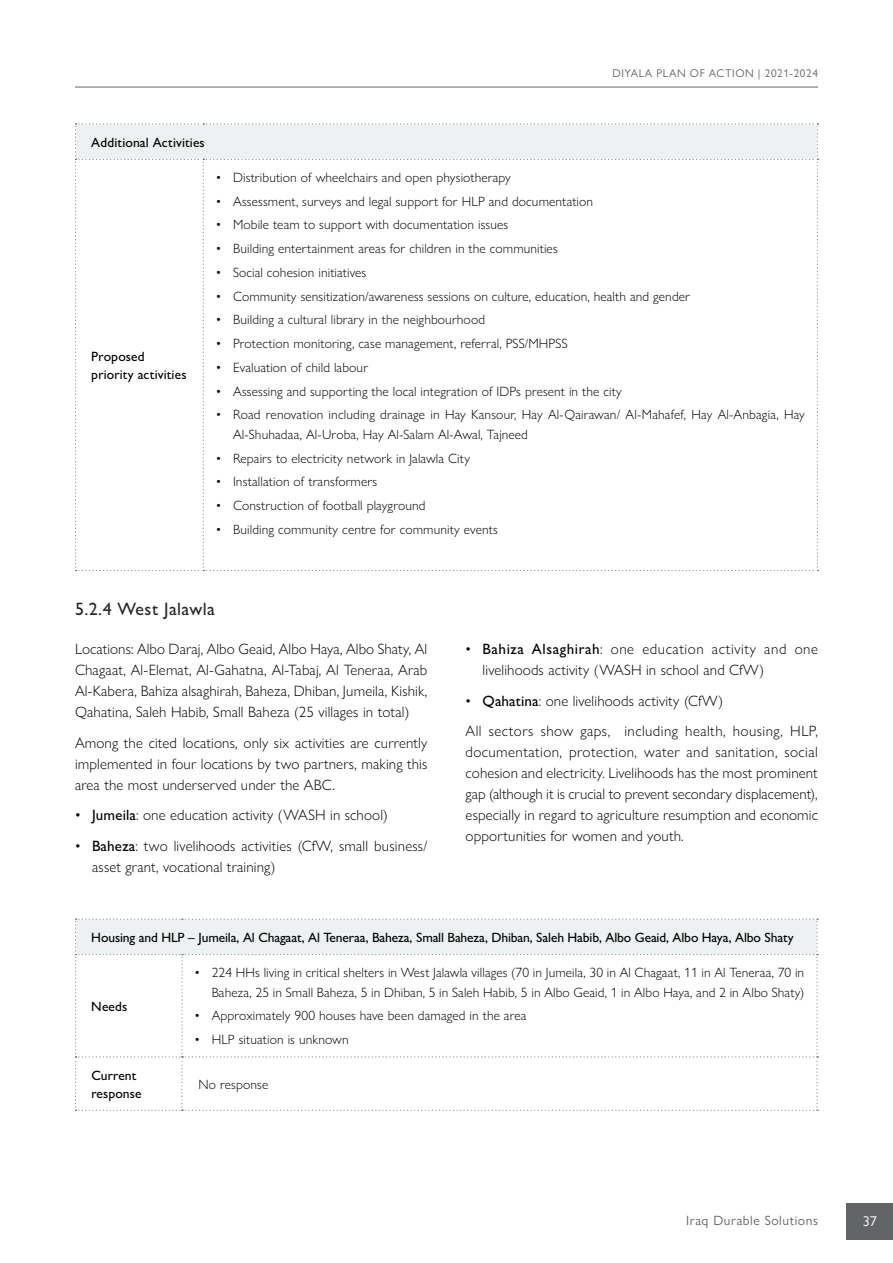
<style>
.page{position:relative;width:893px;height:1263px;background:#fff}
.page>*{position:absolute;margin:0;border:0;box-sizing:border-box;transform-origin:0 0}
.t1{font:500 18px "Gill Sans Nova";letter-spacing:.025em;color:#292829}
.t2{font:300 15px/21px "Gill Sans Nova";letter-spacing:.01em;color:#000;text-align:justify}
.t3{font:300 15px/30.8px "Gill Sans Nova";letter-spacing:.03em;color:#000}
.t4{font:14.25px "Gill Sans Nova";color:#fff}
.t5{font:300 13.5px/19.5px "Gill Sans Nova";letter-spacing:.01em;color:#000}
.t6{font:500 13.5px "Gill Sans Nova";letter-spacing:-.01em;color:#000}
.t7{font:500 13.5px/18px "Gill Sans Nova";letter-spacing:.01em;color:#000}
.t8{font:13.5px "Gill Sans Nova";letter-spacing:.04em;color:#636466}
.t9{font:11.25px "Gill Sans Nova";letter-spacing:.05em;color:#636466}
.s1{font-weight:400}
.s2{font-weight:500}
</style>
<div class="page">
<hr style="left:75px;top:87px;width:743px;height:1px;background:#636466">
<div style="left:847px;top:1203px;width:46px;height:36px;background:#636466"></div>
<svg style="left:75px;top:123px;width:743px;height:448px"></svg>
<svg style="left:75px;top:919px;width:743px;height:192px"></svg>
<p class="t9" style="left:612px;top:67px;width:207px">DIYALA PLAN OF ACTION | 2021-2024</p>
<p class="t7" style="left:91px;top:133px;width:115px">Additional Activities</p>
<p class="t7" style="left:91px;top:347px;width:97px">Proposed priority activities</p>
<p class="t5" style="left:216px;top:167px;width:296px"><span class="s1">•</span> Distribution of wheelchairs and open physiotherapy</p>
<p class="t5" style="left:216px;top:191px;width:379px"><span class="s1">•</span> Assessment, surveys and legal support for HLP and documentation</p>
<p class="t5" style="left:216px;top:215px;width:294px"><span class="s1">•</span> Mobile team to support with documentation issues</p>
<p class="t5" style="left:216px;top:239px;width:343px"><span class="s1">•</span> Building entertainment areas for children in the communities</p>
<p class="t5" style="left:216px;top:262px;width:152px"><span class="s1">•</span> Social cohesion initiatives</p>
<p class="t5" style="left:216px;top:286px;width:475px"><span class="s1">•</span> Community sensitization/awareness sessions on culture, education, health and gender</p>
<p class="t5" style="left:216px;top:310px;width:271px"><span class="s1">•</span> Building a cultural library in the neighbourhood</p>
<p class="t5" style="left:216px;top:334px;width:353px"><span class="s1">•</span> Protection monitoring, case management, referral, PSS/MHPSS</p>
<p class="t5" style="left:216px;top:357px;width:154px"><span class="s1">•</span> Evaluation of child labour</p>
<p class="t5" style="left:216px;top:381px;width:407px"><span class="s1">•</span> Assessing and supporting the local integration of IDPs present in the city</p>
<p class="t5" style="left:233px;top:405px;width:573px;text-indent:-17px"><span class="s1">•</span> Road renovation including drainage in Hay Kansour, Hay Al-Qairawan/ Al-Mahafef, Hay Al-Anbagia, Hay<br>Al-Shuhadaa, Al-Uroba, Hay Al-Salam Al-Awal, Tajneed</p>
<p class="t5" style="left:216px;top:448px;width:256px"><span class="s1">•</span> Repairs to electricity network in Jalawla City</p>
<p class="t5" style="left:216px;top:472px;width:163px"><span class="s1">•</span> Installation of transformers</p>
<p class="t5" style="left:216px;top:496px;width:211px"><span class="s1">•</span> Construction of football playground</p>
<p class="t5" style="left:216px;top:519px;width:283px"><span class="s1">•</span> Building community centre for community events</p>
<h1 class="t1" style="left:75px;top:597px;width:141px">5.2.4 West Jalawla</h1>
<p class="t2" style="left:75px;top:638px;width:354px">Locations: Albo Daraj, Albo Geaid, Albo Haya, Albo Shaty, Al Chagaat, Al-Elemat, Al-Gahatna, Al-Tabaj, Al Teneraa, Arab Al-Kabera, Bahiza alsaghirah, Baheza, Dhiban, Jumeila, Kishik, Qahatina, Saleh Habib, Small Baheza (25 villages in total)</p>
<p class="t2" style="left:75px;top:732px;width:354px">Among the cited locations, only six activities are currently implemented in four locations by two partners, making this area the most underserved under the ABC.</p>
<p class="t2" style="left:75px;top:805px;width:314px"><span class="s1">•</span> <span class="s2">Jumeila</span>: one education activity (WASH in school)</p>
<p class="t2" style="left:92px;top:835px;width:337px;text-indent:-17px"><span class="s1">•</span> <span class="s2">Baheza</span>: two livelihoods activities (CfW, small business/ asset grant, vocational training)</p>
<p class="t2" style="left:483px;top:638px;width:337px;text-indent:-17px"><span class="s1">•</span> <span class="s2">Bahiza Alsaghirah</span>: one education activity and one livelihoods activity (WASH in school and CfW)</p>
<p class="t3" style="left:466px;top:685px;width:354px"><span class="s1">•</span> <span class="s2">Qahatina</span>: one livelihoods activity (CfW)<br>All sectors show gaps, including health, housing, HLP,</p>
<p class="t2" style="left:466px;top:742px;width:354px">documentation, protection, water and sanitation, social cohesion and electricity. Livelihoods has the most prominent gap (although it is crucial to prevent secondary displacement), especially in regard to agriculture resumption and economic opportunities for women and youth.</p>
<p class="t6" style="left:91px;top:929px;width:704px">Housing and HLP – Jumeila, Al Chagaat, Al Teneraa, Baheza, Small Baheza, Dhiban, Saleh Habib, Albo Geaid, Albo Haya, Albo Shaty</p>
<p class="t6" style="left:91px;top:998px;width:38px">Needs</p>
<p class="t5" style="left:195px;top:963px;width:611px;text-align:right"><span class="s1">•</span> 224 HHs living in critical shelters in West Jalawla villages (70 in Jumeila, 30 in Al Chagaat, 11 in Al Teneraa, 70 in<br>Baheza, 25 in Small Baheza, 5 in Dhiban, 5 in Saleh Habib, 5 in Albo Geaid, 1 in Albo Haya, and 2 in Albo Shaty)</p>
<p class="t5" style="left:195px;top:1006px;width:333px"><span class="s1">•</span> Approximately 900 houses have been damaged in the area</p>
<p class="t5" style="left:195px;top:1030px;width:155px"><span class="s1">•</span> HLP situation is unknown</p>
<p class="t7" style="left:91px;top:1066px;width:52px">Current response</p>
<p class="t5" style="left:199px;top:1074px;width:71px">No response</p>
<p class="t8" style="left:686px;top:1212px;width:133px">Iraq Durable Solutions</p>
<p class="t4" style="left:863px;top:1212px;width:16px">37</p>
</div>
